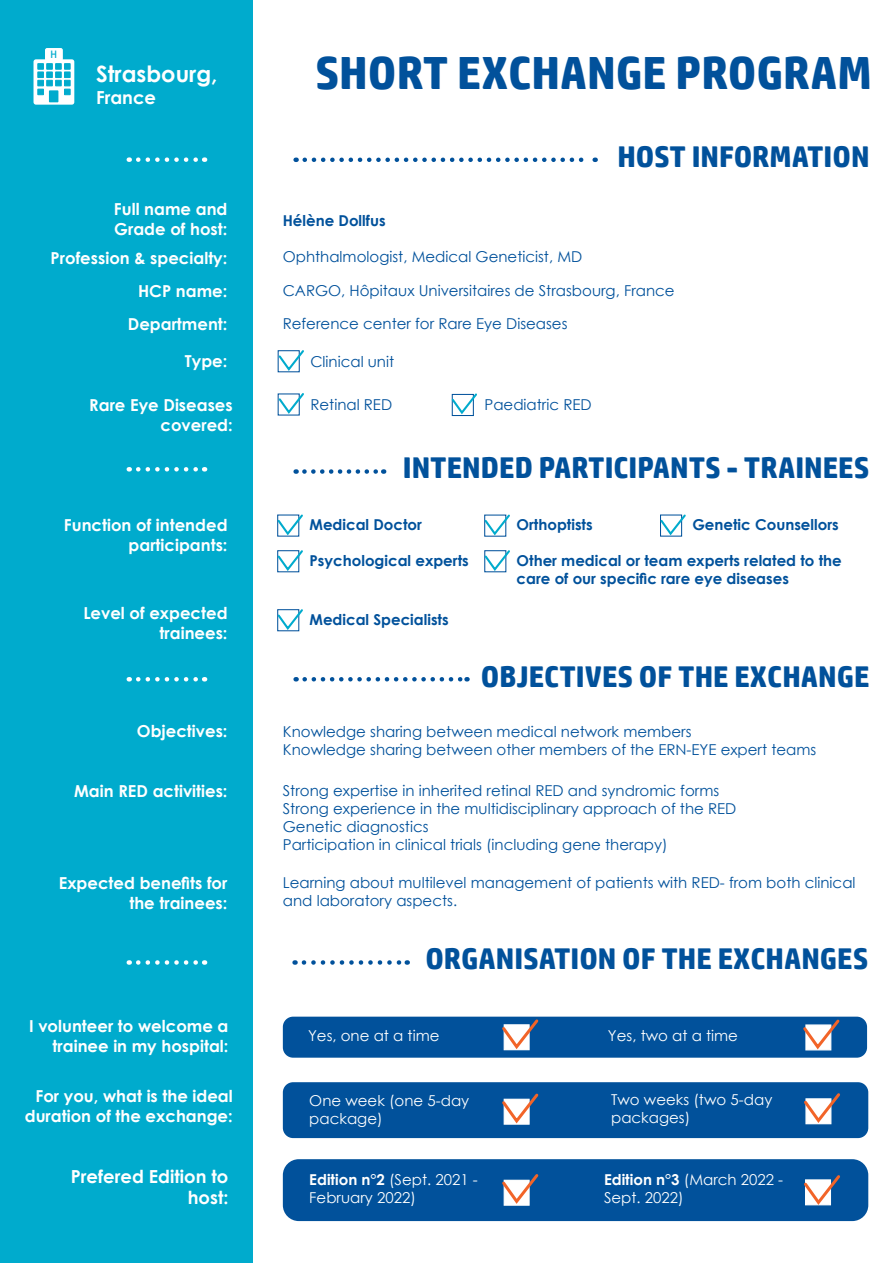
<style>
.page{position:relative;width:893px;height:1263px;background:#fff}
.page>*{position:absolute;margin:0;border:0;box-sizing:border-box;transform-origin:0 0}
.t1{font:700 46.5px "HP Simplified";color:#01519b}
.t2{font:700 30px "HP Simplified";color:#01519b}
.t3{font:700 22.5px "Century Gothic";color:#fff}
.t4{font:700 18px/21.6px "Century Gothic";color:#fff;text-align:right}
.t5{font:700 16.5px/19.8px "Century Gothic";color:#fff;text-align:right}
.t6{font:15px/18px "Century Gothic";color:#01519b}
.t7{font:700 15px/18px "Century Gothic";color:#01519b}
.t8{font:15px/18px "Century Gothic";color:#fff}
.t9{font:10.8px "HP Simplified";color:#00abcd}
.s1{font-weight:700}
</style>
<div class="page">
<div style="left:0;top:0;width:253px;height:1263px;background:#00abcd"></div>
<svg style="left:305px;top:158px;width:291px;height:4px"></svg>
<svg style="left:304px;top:469px;width:80px;height:5px"></svg>
<svg style="left:138px;top:467px;width:67px;height:4px"></svg>
<svg style="left:138px;top:157px;width:67px;height:5px"></svg>
<svg style="left:138px;top:677px;width:67px;height:4px"></svg>
<svg style="left:138px;top:960px;width:67px;height:5px"></svg>
<svg style="left:305px;top:677px;width:163px;height:4px"></svg>
<svg style="left:304px;top:960px;width:104px;height:5px"></svg>
<div style="left:283px;top:1017px;width:584px;height:41px;background:#01519b;border-radius:10px"></div>
<div style="left:283px;top:1082px;width:585px;height:56px;background:#01519b;border-radius:10px"></div>
<div style="left:283px;top:1159px;width:585px;height:62px;background:#01519b;border-radius:16px"></div>
<svg style="left:502px;top:1019px;width:37px;height:32px"></svg>
<svg style="left:502px;top:1093px;width:37px;height:32px"></svg>
<svg style="left:502px;top:1174px;width:37px;height:32px"></svg>
<svg style="left:804px;top:1175px;width:36px;height:31px"></svg>
<svg style="left:277px;top:350px;width:27px;height:23px"></svg>
<svg style="left:277px;top:393px;width:27px;height:23px"></svg>
<svg style="left:451px;top:393px;width:26px;height:23px"></svg>
<svg style="left:277px;top:514px;width:26px;height:23px"></svg>
<svg style="left:277px;top:609px;width:26px;height:23px"></svg>
<svg style="left:277px;top:550px;width:26px;height:23px"></svg>
<svg style="left:484px;top:550px;width:26px;height:23px"></svg>
<svg style="left:484px;top:514px;width:26px;height:23px"></svg>
<svg style="left:660px;top:514px;width:26px;height:23px"></svg>
<svg style="left:34px;top:59px;width:40px;height:46px"></svg>
<svg style="left:38px;top:63px;width:32px;height:32px"></svg>
<div style="left:49px;top:90px;width:9px;height:12px;background:#00abcd"></div>
<div style="left:46px;top:49px;width:16px;height:11px;background:#fff"></div>
<div style="left:45px;top:48px;width:18px;height:13px;border:1px solid #fff"></div>
<svg style="left:803px;top:1019px;width:37px;height:32px"></svg>
<svg style="left:804px;top:1093px;width:36px;height:32px"></svg>
<p class="t9" style="left:50px;top:48px;width:8px">H</p>
<p class="t3" style="left:96px;top:57px;width:123px">Strasbourg,</p>
<p class="t4" style="left:96px;top:86px;width:62px">France</p>
<p class="t1" style="left:315px;top:46px;width:558px">SHORT EXCHANGE PROGRAM</p>
<p class="t2" style="left:617px;top:139px;width:254px">HOST INFORMATION</p>
<p class="t5" style="left:114px;top:198px;width:115px;text-align:left">Full name and<br>Grade of host:</p>
<p class="t7" style="left:283px;top:211px;width:104px">Hélène Dollfus</p>
<p class="t5" style="left:51px;top:247px;width:178px">Profession &amp; specialty:</p>
<p class="t6" style="left:283px;top:248px;width:301px">Ophthalmologist, Medical Geneticist, MD</p>
<p class="t5" style="left:138px;top:280px;width:91px">HCP name:</p>
<p class="t6" style="left:283px;top:282px;width:393px">CARGO, Hôpitaux Universitaires de Strasbourg, France</p>
<p class="t5" style="left:128px;top:313px;width:101px">Department:</p>
<p class="t5" style="left:185px;top:350px;width:44px">Type:</p>
<p class="t6" style="left:283px;top:314px;width:286px">Reference center for Rare Eye Diseases</p>
<p class="t6" style="left:310px;top:352px;width:85px">Clinical unit</p>
<p class="t5" style="left:89px;top:394px;width:145px">Rare Eye Diseases covered:</p>
<p class="t6" style="left:310px;top:395px;width:83px">Retinal RED</p>
<p class="t6" style="left:484px;top:395px;width:109px">Paediatric RED</p>
<p class="t2" style="left:403px;top:450px;width:468px">INTENDED PARTICIPANTS - TRAINEES</p>
<p class="t5" style="left:64px;top:515px;width:165px">Function of intended participants:</p>
<p class="t7" style="left:309px;top:515px;width:114px">Medical Doctor</p>
<p class="t7" style="left:516px;top:515px;width:78px">Orthoptists</p>
<p class="t7" style="left:692px;top:515px;width:148px">Genetic Counsellors</p>
<p class="t7" style="left:309px;top:551px;width:161px">Psychological experts</p>
<p class="t7" style="left:517px;top:551px;width:327px">Other medical or team experts related to the care of our specific rare eye diseases</p>
<p class="t5" style="left:83px;top:603px;width:146px">Level of expected trainees:</p>
<p class="t7" style="left:309px;top:610px;width:141px">Medical Specialists</p>
<p class="t2" style="left:481px;top:659px;width:390px">OBJECTIVES OF THE EXCHANGE</p>
<p class="t5" style="left:137px;top:721px;width:92px">Objectives:</p>
<p class="t6" style="left:283px;top:723px;width:410px">Knowledge sharing between medical network members</p>
<p class="t6" style="left:283px;top:741px;width:535px">Knowledge sharing between other members of the ERN-EYE expert teams</p>
<p class="t5" style="left:74px;top:780px;width:155px">Main RED activities:</p>
<p class="t6" style="left:283px;top:781px;width:438px">Strong expertise in inherited retinal RED and syndromic forms</p>
<p class="t6" style="left:283px;top:799px;width:455px">Strong experience in the multidisciplinary approach of the RED</p>
<p class="t6" style="left:283px;top:817px;width:147px">Genetic diagnostics</p>
<p class="t6" style="left:283px;top:835px;width:386px">Participation in clinical trials (including gene therapy)</p>
<p class="t5" style="left:59px;top:872px;width:170px">Expected benefits for the trainees:</p>
<p class="t6" style="left:283px;top:873px;width:574px">Learning about multilevel management of patients with RED- from both clinical and laboratory aspects.</p>
<p class="t2" style="left:425px;top:941px;width:445px">ORGANISATION OF THE EXCHANGES</p>
<p class="t5" style="left:29px;top:1016px;width:201px">I volunteer to welcome a trainee in my hospital:</p>
<p class="t8" style="left:308px;top:1026px;width:133px">Yes, one at a time</p>
<p class="t8" style="left:608px;top:1026px;width:132px">Yes, two at a time</p>
<p class="t5" style="left:25px;top:1086px;width:209px">For you, what is the ideal duration of the exchange:</p>
<p class="t8" style="left:309px;top:1091px;width:162px">One week (one 5-day package)</p>
<p class="t8" style="left:611px;top:1091px;width:163px">Two weeks (two 5-day packages)</p>
<p class="t4" style="left:71px;top:1164px;width:159px">Prefered Edition to host:</p>
<p class="t8" style="left:309px;top:1170px;width:170px"><span class="s1">Edition n°2</span> (Sept. 2021 -<br>February 2022)</p>
<p class="t8" style="left:604px;top:1170px;width:181px"><span class="s1">Edition n°3</span> (March 2022 -<br>Sept. 2022)</p>
</div>
